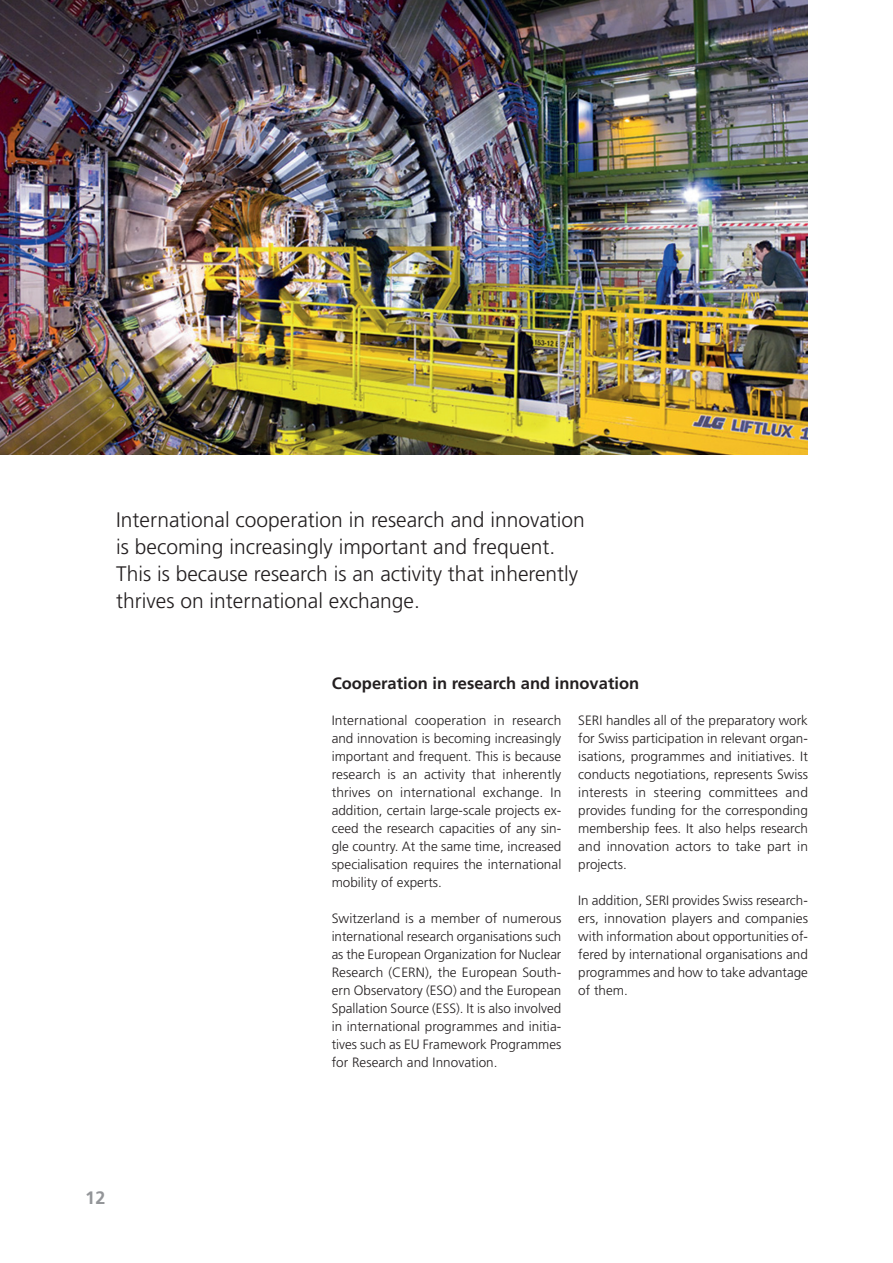
<style>
.page{position:relative;width:893px;height:1263px;background:#fff}
.page>*{position:absolute;margin:0;border:0;box-sizing:border-box;transform-origin:0 0}
.t1{font:300 21px/27px "Frutiger LT Std";color:#231f20}
.t2{font:700 18px "Frutiger LT Std";color:#939598}
.t3{font:700 16.5px "Frutiger LT Std";color:#231f20}
.t4{font:300 13.5px/18px "Frutiger LT Std";color:#231f20;text-align:justify}
</style>
<div class="page">
<img style="left:0;top:0;width:808px;height:455px">
<h1 class="t1" style="left:116px;top:506px;width:470px">International cooperation in research and innovation is becoming increasingly important and frequent.<br>This is because research is an activity that inherently thrives on international exchange.</h1>
<p class="t3" style="left:332px;top:673px;width:309px">Cooperation in research and innovation</p>
<p class="t4" style="left:332px;top:711px;width:231px">International cooperation in research and innovation is becoming increasingly important and frequent. This is because research is an activity that inherently thrives on international exchange. In addition, certain large-scale projects ex&shy;ceed the research capacities of any sin&shy;gle country. At the same time, increased specialisation requires the international mobility of experts.</p>
<p class="t4" style="left:332px;top:909px;width:231px">Switzerland is a member of numerous international research organisations such as the European Organization for Nuclear Research (CERN), the European South&shy;ern Observatory (ESO) and the European Spallation Source (ESS). It is also involved in international programmes and initia&shy;tives such as EU Framework Programmes for Research and Innovation.</p>
<p class="t4" style="left:578px;top:711px;width:231px">SERI handles all of the preparatory work for Swiss participation in relevant organ&shy;isations, programmes and initiatives. It conducts negotiations, represents Swiss interests in steering committees and provides funding for the corresponding membership fees. It also helps research and innovation actors to take part in projects.</p>
<p class="t4" style="left:578px;top:891px;width:231px">In addition, SERI provides Swiss research&shy;ers, innovation players and companies with information about opportunities of&shy;fered by international organisations and programmes and how to take advantage of them.</p>
<h2 class="t2" style="left:85px;top:1187px;width:22px">12</h2>
</div>
